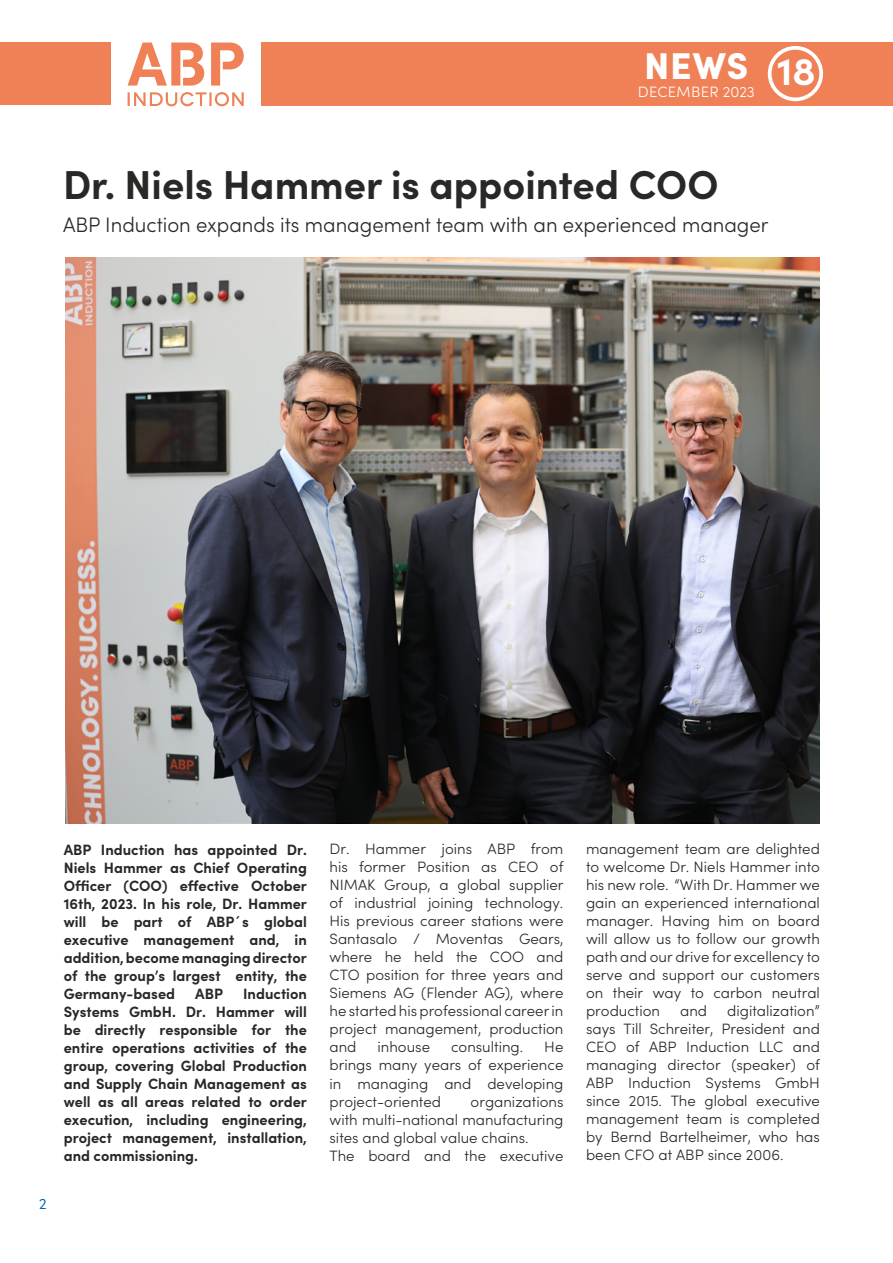
<style>
.page{position:relative;width:893px;height:1263px;background:#fff}
.page>*{position:absolute;margin:0;border:0;box-sizing:border-box;transform-origin:0 0}
.t1{font:700 40.5px "Sofia Pro";color:#282827}
.t2{font:700 39px "Sofia Pro";color:#fff}
.t3{font:900 37.35px "Sofia Pro";color:#fff}
.t4{font:300 21px "Sofia Pro";color:#282827}
.t5{font:300 15px/18px "Sofia Pro";color:#282827;text-align:justify}
.t6{font:700 15px/18px "Sofia Pro";color:#282827;text-align:justify}
.t7{font:300 15px "Sofia Pro";letter-spacing:.02em;color:#fff}
.t8{font:15px "Inter Face";color:#0067b1}
</style>
<div class="page">
<svg style="left:211px;top:43px;width:33px;height:43px"></svg>
<svg style="left:128px;top:92px;width:116px;height:14px"></svg>
<svg style="left:128px;top:43px;width:76px;height:43px"></svg>
<div style="left:261px;top:43px;width:632px;height:63px;background:#f08157"></div>
<div style="left:0;top:43px;width:111px;height:62px;background:#f08157"></div>
<div style="left:768px;top:46px;width:55px;height:55px;border:4px solid #fff;border-radius:50%"></div>
<img style="left:66px;top:258px;width:754px;height:565px">
<h3 class="t3" style="left:644px;top:36px;width:106px">NEWS</h3>
<p class="t7" style="left:638px;top:81px;width:118px">DECEMBER 2023</p>
<h2 class="t2" style="left:777px;top:42px;width:40px">18</h2>
<h1 class="t1" style="left:63px;top:154px;width:657px">Dr. Niels Hammer is appointed COO</h1>
<h3 class="t4" style="left:63px;top:209px;width:707px">ABP Induction expands its management team with an experienced manager</h3>
<p class="t8" style="left:39px;top:1195px;width:10px">2</p>
<p class="t6" style="left:64px;top:839px;width:245px">ABP Induction has appointed Dr.<br>Niels Hammer as Chief Operating Officer (COO) effective October 16th, 2023. In his role, Dr. Hammer will be part of ABP´s global executive management and, in addition, become managing director of the group’s largest entity, the Germany-based</p>
<p class="t6" style="left:64px;top:983px;width:245px;text-indent:179px">Induction Systems GmbH. Dr. Hammer will be directly responsible for the entire operations activities of the group, covering Global Production and Supply Chain Management as well as all areas related to order execution, including engineering, project management, installation, and commissioning.</p>
<p class="t6" style="left:195px;top:983px;width:29px">ABP</p>
<p class="t5" style="left:330px;top:839px;width:235px">Dr. Hammer joins ABP from his former Position as CEO of NIMAK Group, a global supplier of industrial joining technology.<br>His previous career stations were Santasalo / Moventas Gears, where he held the COO and CTO position for three years and Siemens AG (Flender AG), where he started his professional career in project management, production and</p>
<p class="t5" style="left:377px;top:1037px;width:54px">inhouse</p>
<p class="t5" style="left:451px;top:1037px;width:74px">consulting.</p>
<p class="t5" style="left:330px;top:1037px;width:235px;text-indent:215px">He brings many years of experience in managing and developing project-oriented</p>
<p class="t5" style="left:330px;top:1091px;width:235px;text-align:left;text-indent:141px">organizations with multi-national manufacturing sites and global value chains.<br>The board and the executive</p>
<p class="t5" style="left:586px;top:839px;width:235px">management team are delighted to welcome Dr. Niels Hammer into his new role. “With Dr. Hammer we gain an experienced international manager. Having him on board will allow us to follow our growth path and our drive for excellency to serve and support our customers on their way to carbon neutral production</p>
<p class="t5" style="left:586px;top:1001px;width:235px;text-indent:141px">digitalization” says Till Schreiter, President and CEO of ABP Induction LLC and managing director (speaker) of ABP Induction Systems GmbH since 2015. The global executive management team is completed by Bernd Bartelheimer, who has been CFO at ABP since 2006.</p>
<p class="t5" style="left:680px;top:1001px;width:28px">and</p>
</div>
